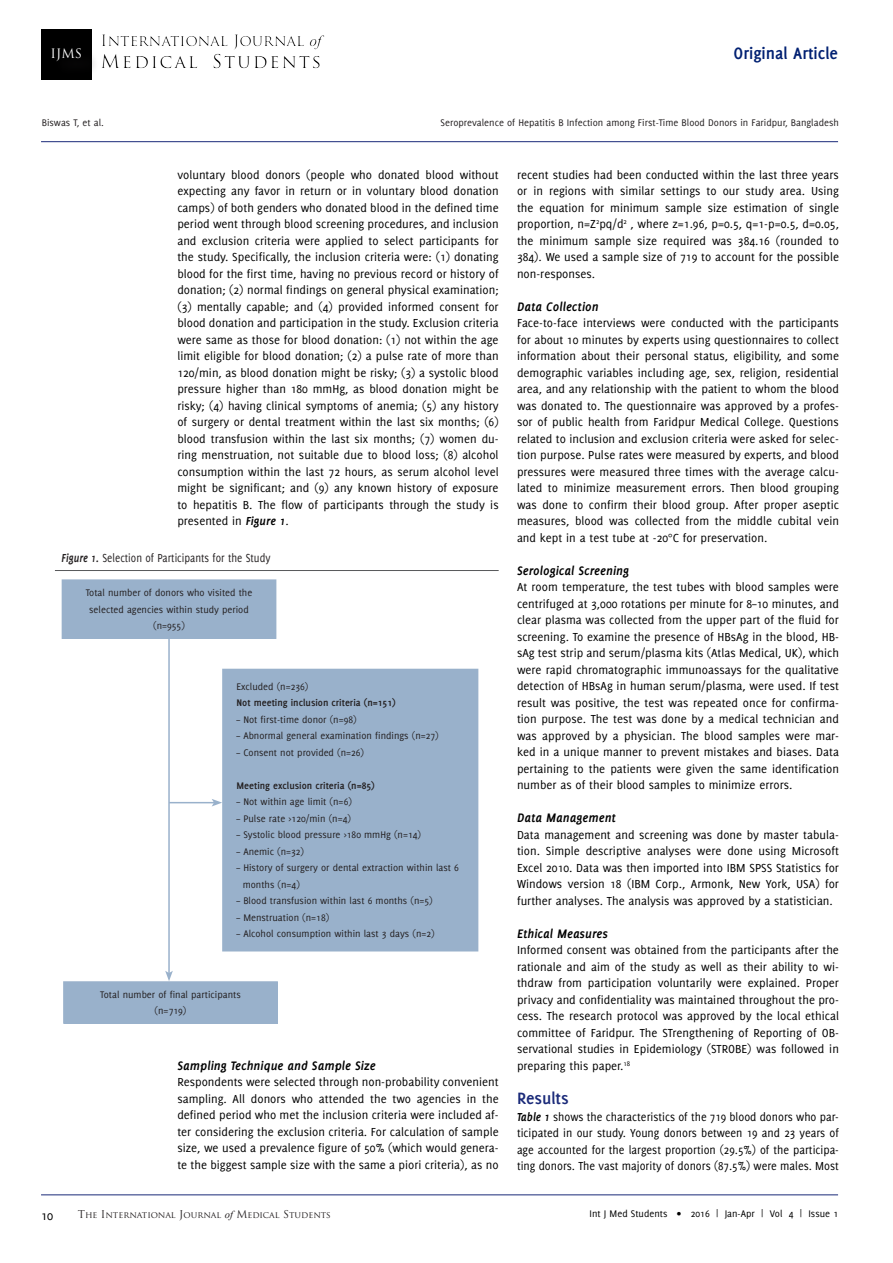
<style>
.page{position:relative;width:893px;height:1263px;background:#fff}
.page>*{position:absolute;margin:0;border:0;box-sizing:border-box;transform-origin:0 0}
.t1{font:18.6px "Trajan Pro";letter-spacing:.1em;color:#000}
.t2{font:700 18px "Delicious";color:#002072}
.Referencias{font:700 18px "Delicious";color:#1a2a79}
.t3{font:15.45px "Trajan Pro";color:#000}
.Referencias-2{font:italic 700 13.5px "Delicious";color:#000}
.t4{font:13.5px "Delicious";color:#000}
.Referencias-3{font:12.75px/16.5px "Delicious";color:#000;text-align:justify}
.Referencias-4{font:12.75px/16.5px "Delicious";color:#000;text-align:justify;scale:.95 1}
.Texto{font:12.75px "Delicious";color:#231f20;scale:.87 1}
.t5{font:12.75px "Trajan Pro";color:#fff}
.Texto-2{font:10.5px "Delicious";color:#231f20}
.Texto-3{font:700 10.5px "Delicious";color:#231f20}
.t6{font:10.5px "Delicious";color:#000}
.t7{font:9px "Trajan Pro";color:#231f20}
.s1{font-family:"Times New Roman";font-style:italic}
.s2{font-weight:700;font-style:italic}
.s3{font-size:10.5px}
.s4{font-family:"Times New Roman";font-style:italic;font-size:10.5px}
</style>
<div class="page">
<hr style="left:41px;top:141px;width:797px;height:1px;background:#1a2a79">
<div style="left:41px;top:29px;width:51px;height:51px;background:#000"></div>
<div style="left:55px;top:51px;width:44px;height:27px;background:#231f20;opacity:.75"></div>
<div style="left:96px;top:27px;width:255px;height:49px;background:#fff"></div>
<hr style="left:41px;top:1194px;width:797px;height:1px;background:#1a2a79">
<div style="left:62px;top:580px;width:214px;height:58px;background:#99b1cb"></div>
<div style="left:62px;top:579px;width:214px;height:60px;border:2px solid #99b1cb"></div>
<div style="left:223px;top:669px;width:255px;height:282px;background:#99b1cb"></div>
<div style="left:64px;top:982px;width:213px;height:41px;background:#99b1cb"></div>
<div style="left:63px;top:981px;width:215px;height:43px;border:2px solid #99b1cb"></div>
<hr style="left:168px;top:639px;width:2px;height:334px;background:#99b1cb">
<svg style="left:165px;top:971px;width:8px;height:10px"></svg>
<hr style="left:169px;top:802px;width:45px;height:1px;background:#99b1cb">
<svg style="left:212px;top:799px;width:10px;height:7px"></svg>
<hr style="left:55px;top:570px;width:444px;height:1px;background:#57585a">
<p class="t5" style="left:51px;top:45px;width:33px">IJMS</p>
<p class="t3" style="left:101px;top:31px;width:222px">International Journal <span class="s1">of</span></p>
<h1 class="t1" style="left:101px;top:50px;width:222px">Medical Students</h1>
<h2 class="t2" style="left:733px;top:43px;width:106px">Original Article</h2>
<p class="Texto-2" style="left:42px;top:117px;width:64px">Biswas T, et al.</p>
<p class="Texto-2" style="left:441px;top:117px;width:400px">Seroprevalence of Hepatitis B Infection among First-Time Blood Donors in Faridpur, Bangladesh</p>
<p class="Referencias-3" style="left:177px;top:166px;width:323px">voluntary blood donors (people who donated blood without expecting any favor in return or in voluntary blood donation camps) of both genders who donated blood in the defined time period went through blood screening procedures, and inclusion and exclusion criteria were applied to select participants for the study. Specifically, the inclusion criteria were: (1) donating blood for the first time, having no previous record or history of donation; (2) normal findings on general physical examination; (3) mentally capable; and (4) provided informed consent for blood donation and participation in the study. Exclusion criteria were same as those for blood donation: (1) not within the age limit eligible for blood donation; (2) a pulse rate of more than 120/min, as blood donation might be risky; (3) a systolic blood pressure higher than 180 mmHg, as blood donation might be risky; (4) having clinical symptoms of anemia; (5) any history of surgery or dental treatment within the last six months; (6) blood transfusion within the last six months; (7) women du&shy;ring menstruation, not suitable due to blood loss; (8) alcohol consumption within the last 72 hours, as serum alcohol level might be significant; and (9) any known history of exposure to hepatitis B. The flow of participants through the study is presented in <span class="s2">Figure 1</span>.</p>
<p class="Texto" style="left:62px;top:551px;width:241px"><span class="s2">Figure 1.</span> Selection of Participants for the Study</p>
<p class="Texto-2" style="left:86px;top:587px;width:168px">Total number of donors who visited the</p>
<p class="Texto-2" style="left:89px;top:603px;width:161px">selected agencies within study period</p>
<p class="Texto-2" style="left:153px;top:620px;width:33px">(n=955)</p>
<p class="Texto-2" style="left:236px;top:681px;width:74px">Excluded (n=236)</p>
<p class="Texto-3" style="left:236px;top:697px;width:161px">Not meeting inclusion criteria (n=151)</p>
<p class="Texto-2" style="left:236px;top:714px;width:122px">– Not first-time donor (n=98)</p>
<p class="Texto-2" style="left:236px;top:730px;width:204px">– Abnormal general examination findings (n=27)</p>
<p class="Texto-2" style="left:236px;top:747px;width:129px">– Consent not provided (n=26)</p>
<p class="Texto-3" style="left:236px;top:779px;width:140px">Meeting exclusion criteria (n=85)</p>
<p class="Texto-2" style="left:236px;top:796px;width:117px">– Not within age limit (n=6)</p>
<p class="Texto-2" style="left:236px;top:813px;width:116px">– Pulse rate &gt;120/min (n=4)</p>
<p class="Texto-2" style="left:236px;top:829px;width:186px">– Systolic blood pressure &gt;180 mmHg (n=14)</p>
<p class="Texto-2" style="left:236px;top:846px;width:69px">– Anemic (n=32)</p>
<p class="Texto-2" style="left:236px;top:862px;width:224px">– History of surgery or dental extraction within last 6</p>
<p class="Texto-2" style="left:243px;top:879px;width:59px">months (n=4)</p>
<p class="Texto-2" style="left:236px;top:895px;width:198px">– Blood transfusion within last 6 months (n=5)</p>
<p class="Texto-2" style="left:236px;top:911px;width:94px">– Menstruation (n=18)</p>
<p class="Texto-2" style="left:236px;top:928px;width:200px">– Alcohol consumption within last 3 days (n=2)</p>
<p class="Texto-2" style="left:100px;top:988px;width:142px">Total number of final participants</p>
<p class="Texto-2" style="left:155px;top:1005px;width:33px">(n=719)</p>
<p class="Referencias-2" style="left:177px;top:1058px;width:200px">Sampling Technique and Sample Size</p>
<p class="Referencias-3" style="left:177px;top:1074px;width:323px">Respondents were selected through non-probability convenient sampling. All donors who attended the two agencies in the defined period who met the inclusion criteria were included af&shy;ter considering the exclusion criteria. For calculation of sample size, we used a prevalence figure of 50% (which would genera&shy;te the biggest sample size with the same a piori criteria), as no</p>
<p class="Referencias-3" style="left:517px;top:166px;width:323px">recent studies had been conducted within the last three years or in regions with similar settings to our study area. Using the equation for minimum sample size estimation of single proportion, n=Z<sup>2</sup>pq/d<sup>2</sup> , where z=1.96, p=0.5, q=1-p=0.5, d=0.05, the minimum sample size required was 384.16 (rounded to 384). We used a sample size of 719 to account for the possible non-responses.</p>
<p class="Referencias-2" style="left:517px;top:299px;width:83px">Data Collection</p>
<p class="Referencias-3" style="left:517px;top:315px;width:323px">Face-to-face interviews were conducted with the participants for about 10 minutes by experts using questionnaires to collect information about their personal status, eligibility, and some demographic variables including age, sex, religion, residential area, and any relationship with the patient to whom the blood was donated to. The questionnaire was approved by a profes&shy;sor of public health from Faridpur Medical College. Questions related to inclusion and exclusion criteria were asked for selec&shy;tion purpose. Pulse rates were measured by experts, and blood pressures were measured three times with the average calcu&shy;lated to minimize measurement errors. Then blood grouping was done to confirm their blood group. After proper aseptic measures, blood was collected from the middle cubital vein and kept in a test tube at -20°C for preservation.</p>
<p class="Referencias-2" style="left:517px;top:563px;width:114px">Serological Screening</p>
<p class="Referencias-3" style="left:517px;top:579px;width:323px">At room temperature, the test tubes with blood samples were centrifuged at 3,000 rotations per minute for 8–10 minutes, and clear plasma was collected from the upper part of the fluid for screening. To examine the presence of HBsAg in the blood, HB&shy;sAg test strip and serum/plasma kits (Atlas Medical, UK), which were rapid chromatographic immunoassays for the qualitative detection of HBsAg in human serum/plasma, were used. If test result was positive, the test was repeated once for confirma&shy;tion purpose. The test was done by a medical technician and was approved by a physician. The blood samples were mar&shy;ked in a unique manner to prevent mistakes and biases. Data pertaining to the patients were given the same identification number as of their blood samples to minimize errors.</p>
<p class="Referencias-2" style="left:517px;top:810px;width:101px">Data Management</p>
<p class="Referencias-3" style="left:517px;top:826px;width:323px">Data management and screening was done by master tabula&shy;tion. Simple descriptive analyses were done using Microsoft Excel 2010. Data was then imported into IBM SPSS Statistics for Windows version 18 (IBM Corp., Armonk, New York, USA) for further analyses. The analysis was approved by a statistician.</p>
<p class="Referencias-2" style="left:517px;top:926px;width:93px">Ethical Measures</p>
<p class="Referencias-3" style="left:517px;top:942px;width:323px">Informed consent was obtained from the participants after the rationale and aim of the study as well as their ability to wi&shy;thdraw from participation voluntarily were explained. Proper privacy and confidentiality was maintained throughout the pro&shy;cess. The research protocol was approved by the local ethical committee of Faridpur. The STrengthening of Reporting of OB&shy;servational studies in Epidemiology (STROBE) was followed in preparing this paper.<sup>18</sup></p>
<p class="Referencias" style="left:517px;top:1088px;width:53px">Results</p>
<p class="Referencias-4" style="left:517px;top:1108px;width:340px"><span class="s2">Table 1</span> shows the characteristics of the 719 blood donors who par&shy;ticipated in our study. Young donors between 19 and 23 years of age accounted for the largest proportion (29.5%) of the participa&shy;ting donors. The vast majority of donors (87.5%) were males. Most</p>
<p class="t4" style="left:41px;top:1207px;width:14px">10</p>
<p class="t7" style="left:78px;top:1209px;width:255px"><span class="s3">T</span>he <span class="s3">I</span>nternational <span class="s3">J</span>ournal <span class="s4">of</span> <span class="s3">M</span>edical <span class="s3">S</span>tudents</p>
<p class="t6" style="left:590px;top:1208px;width:250px">Int J Med Students • 2016 | Jan-Apr | Vol 4 | Issue 1</p>
</div>
